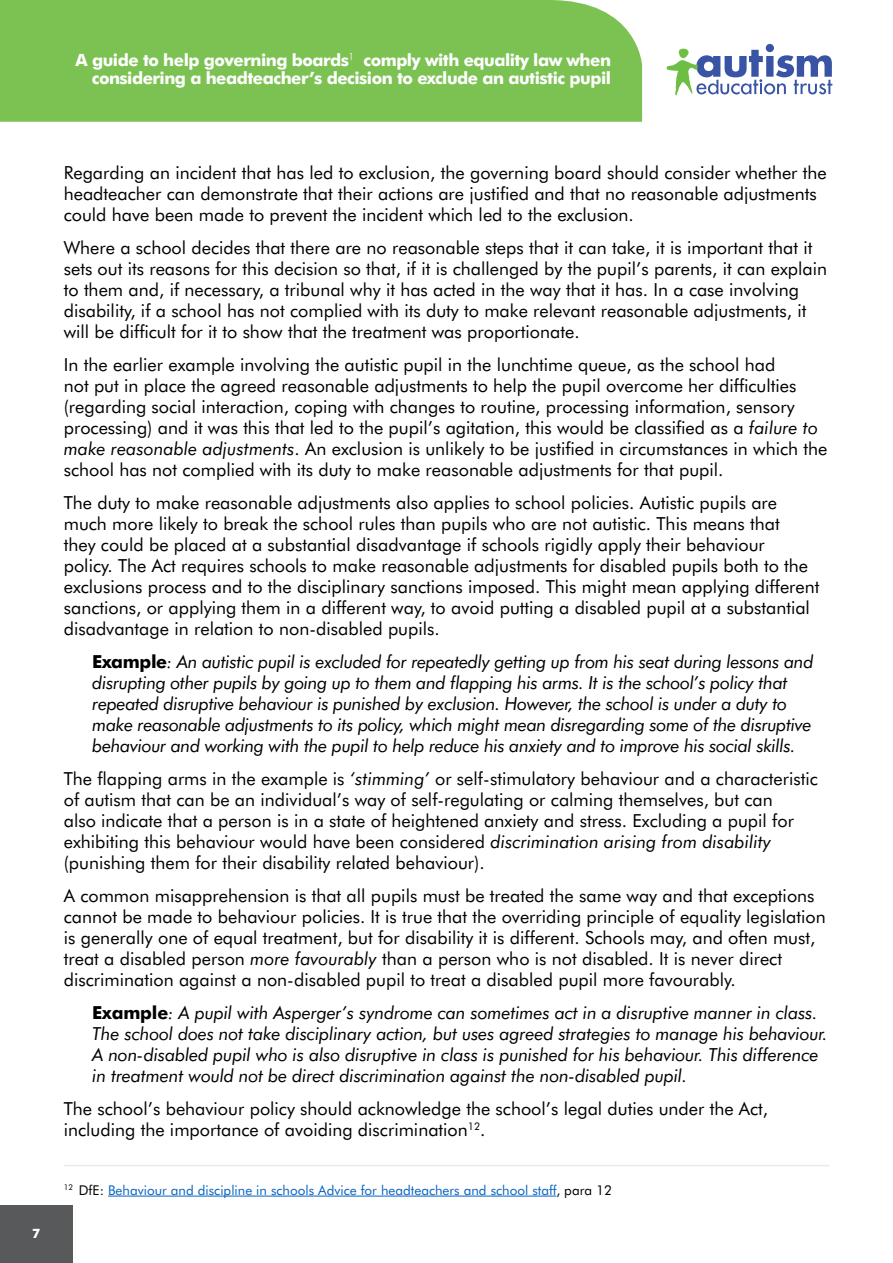
<style>
.page{position:relative;width:893px;height:1263px;background:#fff}
.page>*{position:absolute;margin:0;border:0;box-sizing:border-box;transform-origin:0 0}
.t1{font:18px/21px "Futura BT";color:#000}
.t2{font:italic 18px/21px "Futura BT";letter-spacing:-.02em;color:#000}
.t3{font:700 16.95px/17.9px "Futura BT";letter-spacing:-.03em;color:#fff;text-align:right}
.t4{font:13.5px "Futura BT";color:#0563c1}
.t5{font:700 12.9px "Futura BT";color:#fff}
.s1{font-style:italic}
.s2{font-weight:700;font-style:normal}
.s3{color:#000}
</style>
<div class="page">
<div style="left:0;top:0;width:642px;height:122px;background:#7cc253"></div>
<div style="left:0;top:1205px;width:72px;height:58px;background:#58595b"></div>
<svg style="left:667px;top:44px;width:165px;height:51px"></svg>
<hr style="left:108px;top:1196px;width:448px;height:1px;background:#0563c1">
<hr style="left:64px;top:1165px;width:765px;height:1px;background:#ebebec">
<p class="t3" style="left:76px;top:51px;width:537px">A guide to help governing boards<sup>1</sup> comply with equality law when considering a headteacher’s decision to exclude an autistic pupil</p>
<p class="t5" style="left:32px;top:1225px;width:10px">7</p>
<p class="t1" style="left:64px;top:161px;width:765px">Regarding an incident that has led to exclusion, the governing board should consider whether the headteacher can demonstrate that their actions are justified and that no reasonable adjustments could have been made to prevent the incident which led to the exclusion.</p>
<p class="t1" style="left:64px;top:236px;width:765px">Where a school decides that there are no reasonable steps that it can take, it is important that it sets out its reasons for this decision so that, if it is challenged by the pupil’s parents, it can explain to them and, if necessary, a tribunal why it has acted in the way that it has. In a case involving disability, if a school has not complied with its duty to make relevant reasonable adjustments, it will be difficult for it to show that the treatment was proportionate.</p>
<p class="t1" style="left:64px;top:353px;width:765px">In the earlier example involving the autistic pupil in the lunchtime queue, as the school had<br>not put in place the agreed reasonable adjustments to help the pupil overcome her difficulties (regarding social interaction, coping with changes to routine, processing information, sensory processing) and it was this that led to the pupil’s agitation, this would be classified as a <span class="s1">failure to make reasonable adjustments</span>. An exclusion is unlikely to be justified in circumstances in which the school has not complied with its duty to make reasonable adjustments for that pupil.</p>
<p class="t1" style="left:64px;top:492px;width:757px">The duty to make reasonable adjustments also applies to school policies. Autistic pupils are much more likely to break the school rules than pupils who are not autistic. This means that<br>they could be placed at a substantial disadvantage if schools rigidly apply their behaviour<br>policy. The Act requires schools to make reasonable adjustments for disabled pupils both to the exclusions process and to the disciplinary sanctions imposed. This might mean applying different sanctions, or applying them in a different way, to avoid putting a disabled pupil at a substantial disadvantage in relation to non-disabled pupils.</p>
<p class="t2" style="left:92px;top:651px;width:723px"><span class="s2">Example</span>: An autistic pupil is excluded for repeatedly getting up from his seat during lessons and disrupting other pupils by going up to them and flapping his arms. It is the school’s policy that repeated disruptive behaviour is punished by exclusion. However, the school is under a duty to make reasonable adjustments to its policy, which might mean disregarding some of the disruptive behaviour and working with the pupil to help reduce his anxiety and to improve his social skills.</p>
<p class="t1" style="left:64px;top:768px;width:756px">The flapping arms in the example is <span class="s1">‘stimming’</span> or self-stimulatory behaviour and a characteristic of autism that can be an individual’s way of self-regulating or calming themselves, but can<br>also indicate that a person is in a state of heightened anxiety and stress. Excluding a pupil for exhibiting this behaviour would have been considered <span class="s1">discrimination arising from disability </span>(punishing them for their disability related behaviour).</p>
<p class="t1" style="left:64px;top:885px;width:763px">A common misapprehension is that all pupils must be treated the same way and that exceptions cannot be made to behaviour policies. It is true that the overriding principle of equality legislation is generally one of equal treatment, but for disability it is different. Schools may, and often must, treat a disabled person <span class="s1">more favourably</span> than a person who is not disabled. It is never direct discrimination against a non-disabled pupil to treat a disabled pupil more favourably.</p>
<p class="t2" style="left:92px;top:1002px;width:737px"><span class="s2">Example</span>: A pupil with Asperger’s syndrome can sometimes act in a disruptive manner in class.<br>The school does not take disciplinary action, but uses agreed strategies to manage his behaviour.<br>A non-disabled pupil who is also disruptive in class is punished for his behaviour. This difference in treatment would not be direct discrimination against the non-disabled pupil.</p>
<p class="t1" style="left:64px;top:1098px;width:706px">The school’s behaviour policy should acknowledge the school’s legal duties under the Act, including the importance of avoiding discrimination<sup>12</sup>.</p>
<p class="t4" style="left:64px;top:1181px;width:550px"><sup>12</sup> <span class="s3">DfE:</span> Behaviour and discipline in schools Advice for headteachers and school staff<span class="s3">, para 12</span></p>
</div>
